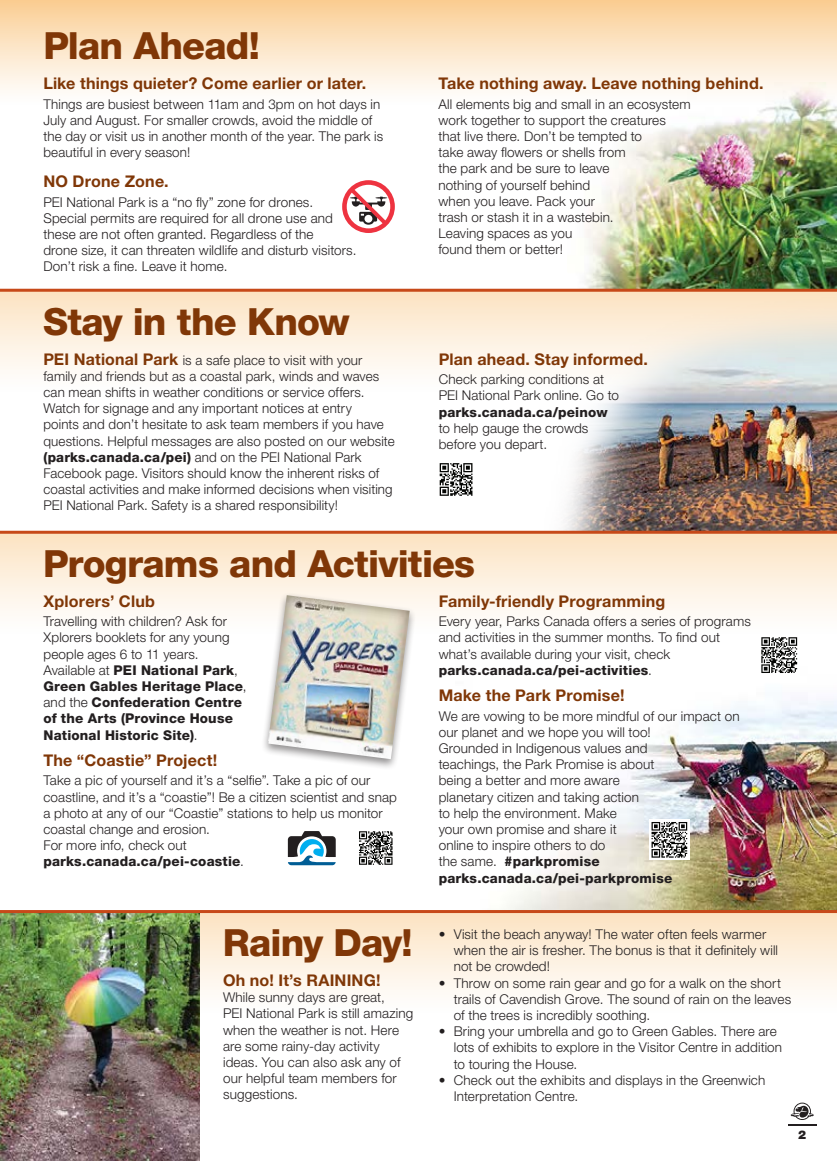
<style>
.page{position:relative;width:837px;height:1161px;background:#fff}
.page>*{position:absolute;margin:0;border:0;box-sizing:border-box;transform-origin:0 0}
.t1{font:800 37.5px "Helvetica Neue LT Std";letter-spacing:-.02em;color:#803707}
.t2{font:700 16.2px "Helvetica Neue LT Std";letter-spacing:.01em;color:#803707}
.t3{font:300 13.5px/16.2px "Helvetica Neue LT Std";letter-spacing:.01em;color:#231f20}
.t4{font:800 13.5px/16.2px "Helvetica Neue LT Std";letter-spacing:.015em;color:#231f20}
.t5{font:900 12px "Helvetica Neue LT Std";color:#231f20}
.s1{font-weight:700;font-size:16.2px;color:#803707}
.s2{font-weight:800}
.s3{font-weight:300}
</style>
<div class="page">
<div style="left:0;top:912px;width:837px;height:111px;background:linear-gradient(to bottom,#fce3c3,#fff)"></div>
<img style="left:0;top:913px;width:200px;height:248px">
<hr style="left:0;top:487px;width:1px;height:378px;background:#293858">
<img style="left:537px;top:402px;width:300px;height:129px">
<div style="left:0;top:532px;width:837px;height:112px;background:linear-gradient(to bottom,#fce3c3,#fff)"></div>
<svg style="left:0;top:292px;width:837px;height:110px"></svg>
<img style="left:504px;top:700px;width:333px;height:210px">
<img style="left:568px;top:115px;width:269px;height:174px">
<div style="left:0;top:0;width:837px;height:115px;background:linear-gradient(to bottom,#fbcf96,#feffff)"></div>
<div style="left:261px;top:592px;width:156px;height:178px;background:#231f20;opacity:.5"></div>
<img style="left:268px;top:595px;width:142px;height:164px">
<svg style="left:342px;top:180px;width:53px;height:53px"></svg>
<div style="left:759px;top:635px;width:40px;height:40px;background:#fff"></div>
<svg style="left:761px;top:637px;width:36px;height:36px"></svg>
<hr style="left:0;top:531px;width:837px;height:3px;background:#c74919">
<hr style="left:0;top:289px;width:837px;height:3px;background:#c74919">
<hr style="left:0;top:910px;width:837px;height:3px;background:#c74919">
<svg style="left:649px;top:820px;width:41px;height:40px"></svg>
<svg style="left:652px;top:822px;width:35px;height:36px"></svg>
<svg style="left:788px;top:1103px;width:29px;height:22px"></svg>
<svg style="left:440px;top:463px;width:32px;height:33px"></svg>
<svg style="left:359px;top:831px;width:34px;height:34px"></svg>
<svg style="left:288px;top:831px;width:48px;height:34px"></svg>
<p class="t1" style="left:43px;top:24px;width:218px">Plan Ahead!</p>
<p class="t2" style="left:43px;top:73px;width:324px">Like things quieter? Come earlier or later.</p>
<p class="t3" style="left:43px;top:95px;width:341px">Things are busiest between 11am and 3pm on hot days in July and August. For smaller crowds, avoid the middle of the day or visit us in another month of the year. The park is beautiful in every season!</p>
<p class="t2" style="left:43px;top:171px;width:127px">NO Drone Zone.</p>
<p class="t3" style="left:43px;top:193px;width:315px">PEI National Park is a “no fly” zone for drones.<br>Special permits are required for all drone use and these are not often granted. Regardless of the<br>drone size, it can threaten wildlife and disturb visitors.<br>Don’t risk a fine. Leave it home.</p>
<p class="t1" style="left:43px;top:299px;width:308px">Stay in the Know</p>
<p class="t3" style="left:43px;top:351px;width:353px"><span class="s1">PEI National Park</span> is a safe place to visit with your family and friends but as a coastal park, winds and waves can mean shifts in weather conditions or service offers.<br>Watch for signage and any important notices at entry<br>points and don’t hesitate to ask team members if you have questions. Helpful messages are also posted on our website <span class="s2">(parks.canada.ca/pei)</span> and on the PEI National Park Facebook page. Visitors should know the inherent risks of coastal activities and make informed decisions when visiting PEI National Park. Safety is a shared responsibility!</p>
<p class="t2" style="left:438px;top:73px;width:327px">Take nothing away. Leave nothing behind.</p>
<p class="t3" style="left:438px;top:95px;width:254px">All elements big and small in an ecosystem</p>
<p class="t3" style="left:438px;top:112px;width:229px">work together to support the creatures</p>
<p class="t3" style="left:438px;top:128px;width:205px">that live there. Don’t be tempted to</p>
<p class="t3" style="left:438px;top:144px;width:189px">take away flowers or shells from</p>
<p class="t3" style="left:438px;top:160px;width:172px">the park and be sure to leave</p>
<p class="t3" style="left:438px;top:176px;width:153px">nothing of yourself behind</p>
<p class="t3" style="left:438px;top:193px;width:158px">when you leave. Pack your</p>
<p class="t3" style="left:438px;top:209px;width:177px">trash or stash it in a wastebin.</p>
<p class="t3" style="left:438px;top:225px;width:135px">Leaving spaces as you</p>
<p class="t3" style="left:438px;top:241px;width:126px">found them or better!</p>
<p class="t2" style="left:439px;top:349px;width:211px">Plan ahead. Stay informed.</p>
<p class="t3" style="left:439px;top:371px;width:167px">Check parking conditions at</p>
<p class="t3" style="left:439px;top:387px;width:182px">PEI National Park online. Go to</p>
<p class="t4" style="left:439px;top:404px;width:170px">parks.canada.ca/peinow</p>
<p class="t3" style="left:439px;top:420px;width:151px">to help gauge the crowds</p>
<p class="t3" style="left:439px;top:436px;width:110px">before you depart.</p>
<p class="t1" style="left:43px;top:541px;width:434px">Programs and Activities</p>
<p class="t2" style="left:43px;top:591px;width:113px">Xplorers’ Club</p>
<p class="t4" style="left:43px;top:613px;width:205px"><span class="s3">Travelling with children? Ask for<br>Xplorers booklets for any young people ages 6 to 11 years.<br>Available at</span> PEI National Park<span class="s3">,<br></span>Green Gables Heritage Place<span class="s3">, and the</span> Confederation Centre of the Arts (Province House<br>National Historic Site)<span class="s3">.</span></p>
<p class="t2" style="left:43px;top:750px;width:175px">The “Coastie” Project!</p>
<p class="t3" style="left:43px;top:772px;width:355px">Take a pic of yourself and it’s a “selfie”. Take a pic of our coastline, and it’s a “coastie”! Be a citizen scientist and snap a photo at any of our “Coastie” stations to help us monitor coastal change and erosion.</p>
<p class="t3" style="left:43px;top:837px;width:145px">For more info, check out</p>
<p class="t4" style="left:43px;top:853px;width:202px">parks.canada.ca/pei-coastie<span class="s3">.</span></p>
<p class="t1" style="left:223px;top:920px;width:191px">Rainy Day!</p>
<p class="t2" style="left:223px;top:970px;width:159px">Oh no! It’s RAINING!</p>
<p class="t3" style="left:223px;top:989px;width:192px">While sunny days are great,<br>PEI National Park is still amazing when the weather is not. Here are some rainy-day activity ideas. You can also ask any of our helpful team members for suggestions.</p>
<p class="t2" style="left:439px;top:591px;width:228px">Family-friendly Programming</p>
<p class="t3" style="left:439px;top:613px;width:314px">Every year, Parks Canada offers a series of programs</p>
<p class="t3" style="left:439px;top:629px;width:283px">and activities in the summer months. To find out</p>
<p class="t3" style="left:439px;top:645px;width:233px">what’s available during your visit, check <span class="s2">parks.canada.ca/pei-activities</span>.</p>
<p class="t2" style="left:439px;top:685px;width:187px">Make the Park Promise!</p>
<p class="t3" style="left:439px;top:707px;width:302px">We are vowing to be more mindful of our impact on our planet and we hope you will too!<br>Grounded in Indigenous values and<br>teachings, the Park Promise is about<br>being a better and more aware<br>planetary citizen and taking action</p>
<p class="t3" style="left:439px;top:805px;width:180px">to help the environment. Make your own promise and share it online to inspire others to do the same. <span class="s2">#parkpromise</span></p>
<p class="t4" style="left:439px;top:870px;width:235px">parks.canada.ca/pei-parkpromise</p>
<p class="t3" style="left:454px;top:926px;width:326px;text-indent:-15px">• Visit the beach anyway! The water often feels warmer when the air is fresher. The bonus is that it definitely will not be crowded!</p>
<p class="t3" style="left:454px;top:974px;width:339px;text-indent:-15px">• Throw on some rain gear and go for a walk on the short trails of Cavendish Grove. The sound of rain on the leaves of the trees is incredibly soothing.</p>
<p class="t3" style="left:454px;top:1023px;width:330px;text-indent:-15px">• Bring your umbrella and go to Green Gables. There are lots of exhibits to explore in the Visitor Centre in addition to touring the House.</p>
<p class="t3" style="left:454px;top:1072px;width:313px;text-indent:-15px">• Check out the exhibits and displays in the Greenwich<br>Interpretation Centre.</p>
<p class="t5" style="left:798px;top:1127px;width:10px">2</p>
</div>
